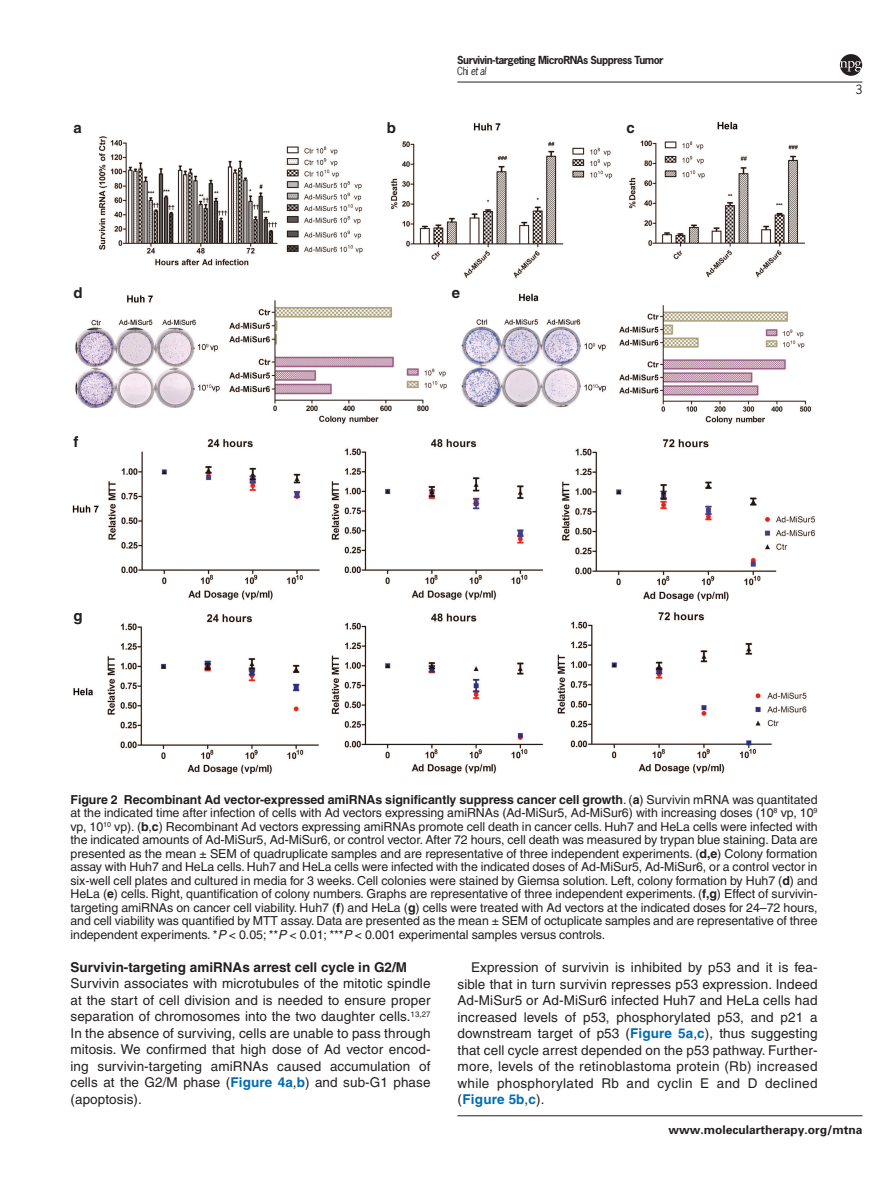
<style>
.page{position:relative;width:893px;height:1191px;background:#fff}
.page>*{position:absolute;margin:0;border:0;box-sizing:border-box;transform-origin:0 0}
.t1{font:700 15px "Helvetica";color:#231f20}
.t2{font:13.5px/16.5px "Helvetica";letter-spacing:.015em;color:#231f20;text-align:justify}
.t3{font:700 13.5px "Helvetica";color:#231f20}
.t4{font:12.3px/13.5px "Helvetica";letter-spacing:-.005em;color:#231f20;text-align:justify}
.t5{font:700 12px "Univers";color:#231f20}
.t6{font:12px "News Gothic";color:#231f20}
.t7{font:700 10.5px/11.7px "News Gothic";letter-spacing:-.045em;color:#231f20}
.s1{font-weight:400}
.s2{font-weight:400;font-style:italic}
.s3{font-weight:700}
.s4{font-style:italic}
.s5{font-weight:700;color:#006cb3}
</style>
<div class="page">
<hr style="left:457px;top:1115px;width:405px;height:1px;background:#231f20">
<hr style="left:457px;top:82px;width:405px;height:1px;background:#231f20">
<svg style="left:840px;top:54px;width:22px;height:22px"></svg>
<img style="left:72px;top:293px;width:744px;height:481px">
<img style="left:99px;top:122px;width:706px;height:156px">
<p class="t1" style="left:73px;top:118px;width:10px">a</p>
<p class="t1" style="left:73px;top:283px;width:11px">d</p>
<p class="t1" style="left:73px;top:432px;width:6px">f</p>
<p class="t1" style="left:73px;top:606px;width:11px">g</p>
<p class="t7" style="left:457px;top:53px;width:208px">Survivin-targeting MicroRNAs Suppress Tumor<br><span class="s1">Chi</span> <span class="s2">et al</span></p>
<p class="t1" style="left:387px;top:118px;width:11px">b</p>
<p class="t1" style="left:626px;top:118px;width:10px">c</p>
<p class="t1" style="left:452px;top:283px;width:10px">e</p>
<p class="t6" style="left:855px;top:82px;width:8px">3</p>
<p class="t4" style="left:70px;top:792px;width:749px"><span class="s3">Figure 2 Recombinant Ad vector-expressed amiRNAs significantly suppress cancer cell growth</span>. (<span class="s3">a</span>) Survivin mRNA was quantitated at the indicated time after infection of cells with Ad vectors expressing amiRNAs (Ad-MiSur5, Ad-MiSur6) with increasing doses (10<sup>8</sup> vp, 10<sup>9 </sup>vp, 10<sup>10</sup> vp). (<span class="s3">b</span>,<span class="s3">c</span>) Recombinant Ad vectors expressing amiRNAs promote cell death in cancer cells. Huh7 and HeLa cells were infected with the indicated amounts of Ad-MiSur5, Ad-MiSur6, or control vector. After 72 hours, cell death was measured by trypan blue staining. Data are presented as the mean ± SEM of quadruplicate samples and are representative of three independent experiments. (<span class="s3">d,e</span>) Colony formation assay with Huh7 and HeLa cells. Huh7 and HeLa cells were infected with the indicated doses of Ad-MiSur5, Ad-MiSur6, or a control vector in six-well cell plates and cultured in media for 3 weeks. Cell colonies were stained by Giemsa solution. Left, colony formation by Huh7 (<span class="s3">d</span>) and HeLa (<span class="s3">e</span>) cells. Right, quantification of colony numbers. Graphs are representative of three independent experiments. (<span class="s3">f,g</span>) Effect of survivin&shy;targeting amiRNAs on cancer cell viability. Huh7 (<span class="s3">f</span>) and HeLa (<span class="s3">g</span>) cells were treated with Ad vectors at the indicated doses for 24–72 hours, and cell viability was quantified by MTT assay. Data are presented as the mean ± SEM of octuplicate samples and are representative of three independent experiments. *<span class="s4">P</span> &lt; 0.05; **<span class="s4">P</span> &lt; 0.01; ***<span class="s4">P</span> &lt; 0.001 experimental samples versus controls.</p>
<p class="t3" style="left:70px;top:958px;width:338px">Survivin-targeting amiRNAs arrest cell cycle in G2/M</p>
<p class="t2" style="left:70px;top:975px;width:362px">Survivin associates with microtubules of the mitotic spindle at the start of cell division and is needed to ensure proper separation of chromosomes into the two daughter cells.<sup>13,27<br></sup>In the absence of surviving, cells are unable to pass through mitosis. We confirmed that high dose of Ad vector encod&shy;ing survivin-targeting amiRNAs caused accumulation of cells at the G2/M phase (<span class="s5">Figure 4a</span>,<span class="s5">b</span>) and sub-G1 phase (apoptosis).</p>
<p class="t2" style="left:458px;top:959px;width:362px;text-indent:14px">Expression of survivin is inhibited by p53 and it is fea&shy;sible that in turn survivin represses p53 expression. Indeed Ad-MiSur5 or Ad-MiSur6 infected Huh7 and HeLa cells had increased levels of p53, phosphorylated p53, and p21 a downstream target of p53 (<span class="s5">Figure 5a</span>,<span class="s5">c</span>), thus suggesting that cell cycle arrest depended on the p53 pathway. Further&shy;more, levels of the retinoblastoma protein (Rb) increased while phosphorylated Rb and cyclin E and D declined (<span class="s5">Figure 5b</span>,<span class="s5">c</span>).</p>
<p class="t5" style="left:668px;top:1122px;width:196px">www.moleculartherapy.org/mtna</p>
</div>
